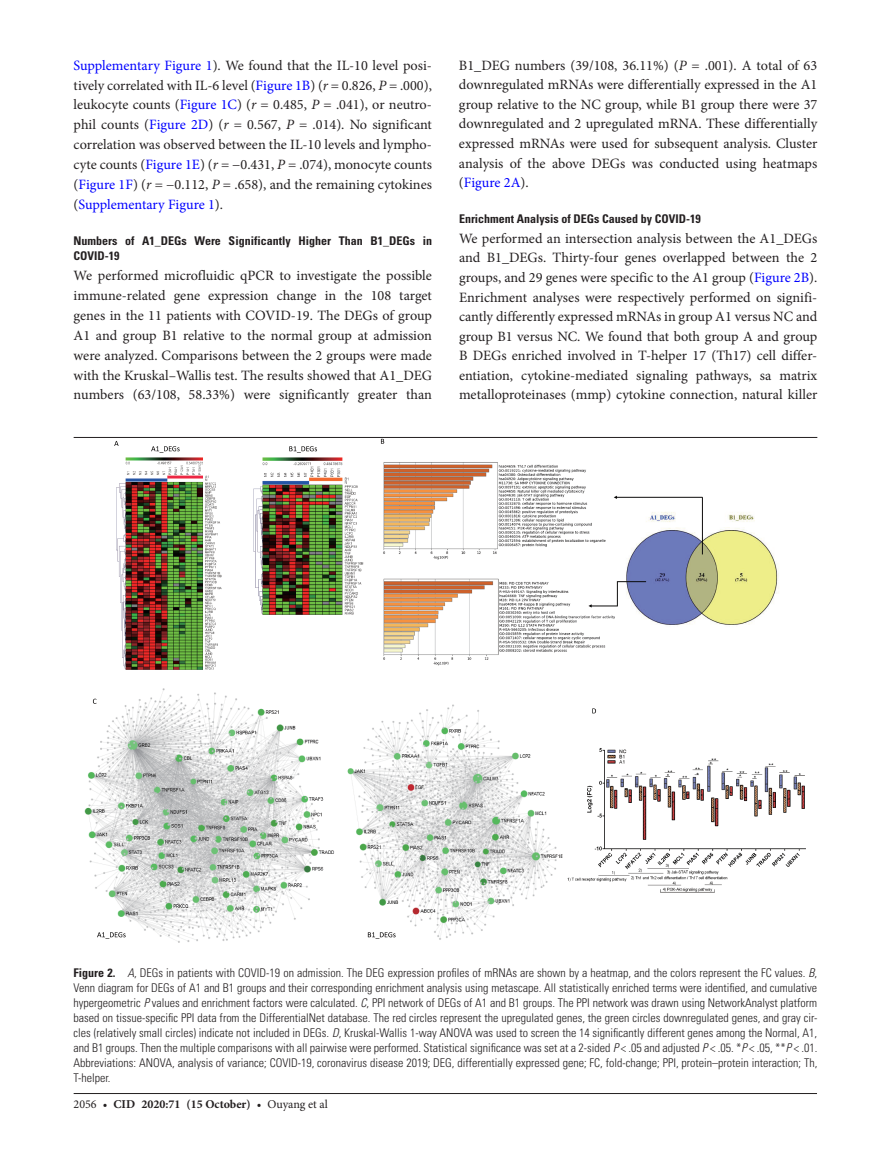
<style>
.page{position:relative;width:891px;height:1174px;background:#fff}
.page>*{position:absolute;margin:0;border:0;box-sizing:border-box;transform-origin:0 0}
.t1{font:14.25px/19.6px "Minion Pro";color:#231f20;text-align:justify}
.t2{font:300 condensed 12px/15px "Univers LT Std";color:#231f20;text-align:justify}
.t3{font:700 condensed 12px/15.3px "Univers LT Std";color:#231f20}
.t4{font:700 12px "Minion Pro";color:#231f20}
.s1{color:#00f}
.s2{font-style:italic}
.s3{font-weight:700}
.s4{font-weight:400}
</style>
<div class="page">
<hr style="left:74px;top:1093px;width:743px;height:1px;background:#231f20">
<hr style="left:74px;top:437px;width:743px;height:1px;background:#231f20">
<img style="left:85px;top:439px;width:721px;height:504px">
<p class="t1" style="left:74px;top:55px;width:360px"><span class="s1">Supplementary Figure 1</span>). We found that the IL-10 level posi&shy;tively correlated with IL-6 level (<span class="s1">Figure 1B</span>) (<span class="s2">r</span> = 0.826, <span class="s2">P</span> = .000), leukocyte counts (<span class="s1">Figure 1C</span>) (<span class="s2">r</span> = 0.485, <span class="s2">P</span> = .041), or neutro&shy;phil counts (<span class="s1">Figure 2D</span>) (<span class="s2">r</span> = 0.567, <span class="s2">P</span> = .014). No significant correlation was observed between the IL-10 levels and lympho&shy;cyte counts (<span class="s1">Figure 1E</span>) (<span class="s2">r</span> = −0.431, <span class="s2">P</span> = .074), monocyte counts (<span class="s1">Figure 1F</span>) (<span class="s2">r</span> = −0.112, <span class="s2">P</span> = .658), and the remaining cytokines (<span class="s1">Supplementary Figure 1</span>).</p>
<p class="t3" style="left:74px;top:233px;width:360px">Numbers of A1_DEGs Were Significantly Higher Than B1_DEGs in<br>COVID-19</p>
<p class="t1" style="left:74px;top:266px;width:360px">We performed microfluidic qPCR to investigate the possible immune-related gene expression change in the 108 target genes in the 11 patients with COVID-19. The DEGs of group A1 and group B1 relative to the normal group at admission were analyzed. Comparisons between the 2 groups were made with the Kruskal–Wallis test. The results showed that A1_DEG numbers (63/108, 58.33%) were significantly greater than</p>
<p class="t1" style="left:459px;top:55px;width:360px">B1_DEG numbers (39/108, 36.11%) (<span class="s2">P</span> = .001). A total of 63 downregulated mRNAs were differentially expressed in the A1 group relative to the NC group, while B1 group there were 37 downregulated and 2 upregulated mRNA. These differentially expressed mRNAs were used for subsequent analysis. Cluster analysis of the above DEGs was conducted using heatmaps (<span class="s1">Figure 2A</span>).</p>
<p class="t3" style="left:459px;top:211px;width:243px">Enrichment Analysis of DEGs Caused by COVID-19</p>
<p class="t1" style="left:459px;top:229px;width:360px">We performed an intersection analysis between the A1_DEGs and B1_DEGs. Thirty-four genes overlapped between the 2 groups, and 29 genes were specific to the A1 group (<span class="s1">Figure 2B</span>).<br>Enrichment analyses were respectively performed on signifi&shy;cantly differently expressed mRNAs in group A1 versus NC and group B1 versus NC. We found that both group A and group B DEGs enriched involved in T-helper 17 (Th17) cell differ&shy;entiation, cytokine-mediated signaling pathways, sa matrix metalloproteinases (mmp) cytokine connection, natural killer</p>
<p class="t2" style="left:74px;top:965px;width:745px"><span class="s3">Figure 2.</span> <span class="s2">A</span>, DEGs in patients with COVID-19 on admission. The DEG expression profiles of mRNAs are shown by a heatmap, and the colors represent the FC values. <span class="s2">B</span>, Venn diagram for DEGs of A1 and B1 groups and their corresponding enrichment analysis using metascape. All statistically enriched terms were identified, and cumulative hypergeometric <span class="s2">P</span> values and enrichment factors were calculated. <span class="s2">C</span>, PPI network of DEGs of A1 and B1 groups. The PPI network was drawn using NetworkAnalyst platform based on tissue-specific PPI data from the DifferentialNet database. The red circles represent the upregulated genes, the green circles downregulated genes, and gray cir&shy;cles (relatively small circles) indicate not included in DEGs. <span class="s2">D</span>, Kruskal-Wallis 1-way ANOVA was used to screen the 14 significantly different genes among the Normal, A1, and B1 groups. Then the multiple comparisons with all pairwise were performed. Statistical significance was set at a 2-sided <span class="s2">P</span> &lt; .05 and adjusted <span class="s2">P</span> &lt; .05. *<span class="s2">P</span> &lt; .05, **<span class="s2">P</span> &lt; .01.<br>Abbreviations: ANOVA, analysis of variance; COVID-19, coronavirus disease 2019; DEG, differentially expressed gene; FC, fold-change; PPI, protein–protein interaction; Th, T-helper.</p>
<p class="t4" style="left:74px;top:1095px;width:256px"><span class="s4">2056 •</span> cid 2020:71 (15 October) <span class="s4">• Ouyang et al</span></p>
</div>
